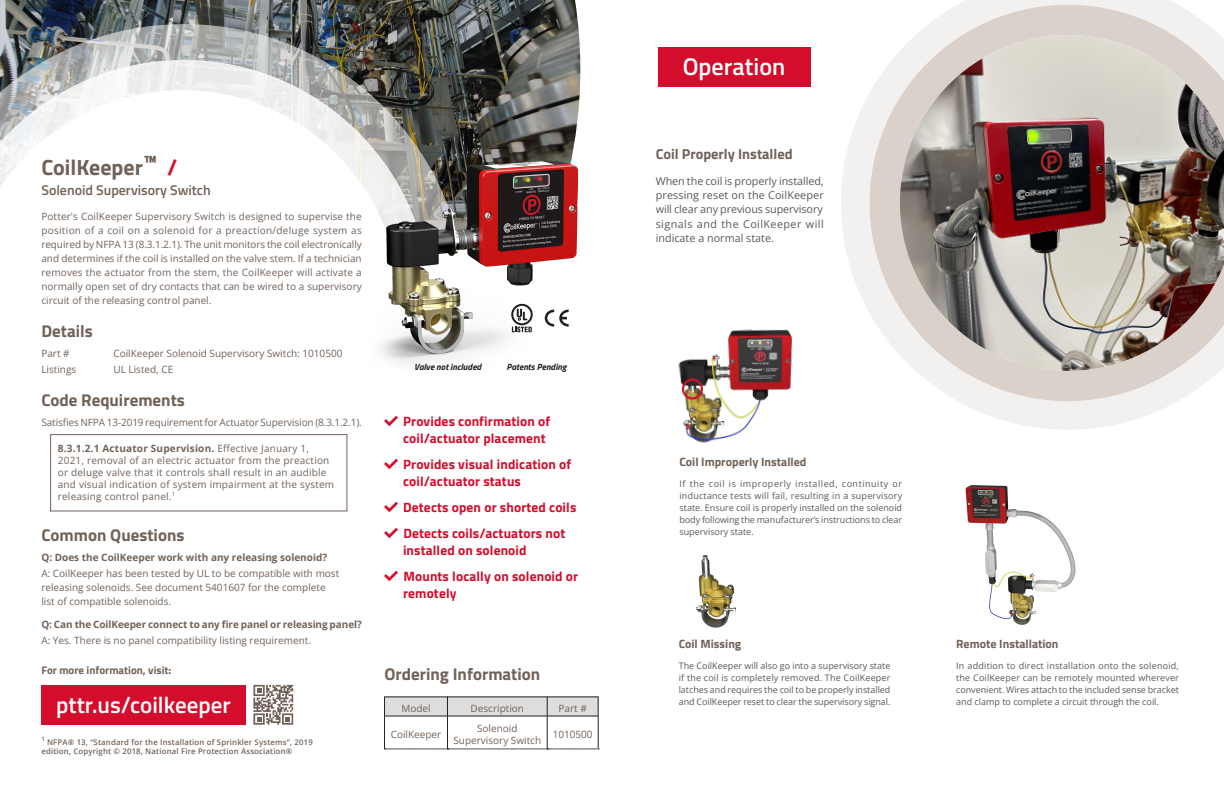
<style>
.page{position:relative;width:1224px;height:792px;background:#fff}
.page>*{position:absolute;margin:0;border:0;box-sizing:border-box;transform-origin:0 0}
.t1{font:600 24.2px "Titillium";color:#fff}
.t2{font:600 23px "Titillium";color:#fff}
.t3{font:700 22px "Titillium";color:#716259}
.BodyCopy_Dark{font:700 17px "Titillium";color:#716259}
.BodyCopy_Dark-2{font:700 14.4px "Titillium";color:#716259}
.t4{font:600 14px "Titillium";color:#716259}
.t5{font:700 13.5px/17px "Titillium";letter-spacing:.01em;color:#d30d2b}
.BodyCopy_Dark-3{font:700 12px "Titillium";color:#716259}
.t6{font:700 11px "Titillium";color:#716259}
.BodyCopy_Dark-4{font:10.8px/14.4px "Open Sans";letter-spacing:.04em;color:#5a5757;text-align:justify}
.BodyCopy_Dark-5{font:10px/14px "Open Sans";color:#716259;text-align:justify}
.BodyCopy_Dark-6{font:10px/12.1px "Open Sans";letter-spacing:.02em;color:#716259}
.BodyCopy_Dark-7{font:700 10px "Open Sans";letter-spacing:-.01em;color:#716259}
.BodyCopy_Dark-8{font:9px/12px "Open Sans";letter-spacing:-.005em;color:#5a5757;text-align:justify}
.t7{font:italic 700 9px "Titillium";color:#231f20}
.t8{font:600 7.8px/9px "Open Sans";letter-spacing:.02em;color:#716259}
.s1{color:#d30d2b}
.s2{font-weight:700}
</style>
<div class="page">
<img style="left:0;top:0;width:580px;height:161px">
<img style="left:0;top:24px;width:467px;height:137px">
<img style="left:0;top:60px;width:431px;height:101px">
<svg style="left:0;top:90px;width:401px;height:422px"></svg>
<svg style="left:841px;top:0;width:383px;height:430px"></svg>
<div style="left:50px;top:434px;width:297px;height:77px;border:1px solid #716259"></div>
<div style="left:41px;top:685px;width:204px;height:40px;background:#d30d2b"></div>
<div style="left:658px;top:47px;width:153px;height:39px;background:#d30d2b"></div>
<img style="left:363px;top:161px;width:215px;height:208px">
<svg style="left:385px;top:749px;width:214px;height:1px"></svg>
<svg style="left:384px;top:697px;width:215px;height:19px;background:#d5d5d4"></svg>
<hr style="left:384px;top:716px;width:63px;height:1px;background:#231f20">
<hr style="left:384px;top:716px;width:1px;height:33px;background:#231f20">
<hr style="left:447px;top:716px;width:100px;height:1px;background:#231f20">
<hr style="left:447px;top:716px;width:1px;height:33px;background:#231f20">
<hr style="left:547px;top:716px;width:51px;height:1px;background:#231f20">
<hr style="left:547px;top:716px;width:1px;height:33px;background:#231f20">
<hr style="left:598px;top:716px;width:1px;height:33px;background:#231f20">
<hr style="left:384px;top:697px;width:214px;height:1px;background:#231f20">
<svg style="left:253px;top:685px;width:40px;height:40px"></svg>
<img style="left:678px;top:329px;width:115px;height:114px">
<img style="left:696px;top:555px;width:41px;height:73px">
<img style="left:965px;top:485px;width:111px;height:140px">
<svg style="left:384px;top:416px;width:14px;height:11px"></svg>
<svg style="left:384px;top:459px;width:14px;height:11px"></svg>
<svg style="left:384px;top:502px;width:14px;height:10px"></svg>
<p class="t3" style="left:41px;top:150px;width:138px">CoilKeeper™ <span class="s1">/</span></p>
<p class="t4" style="left:41px;top:180px;width:171px">Solenoid Supervisory Switch</p>
<p class="BodyCopy_Dark-5" style="left:41px;top:209px;width:322px">Potter's CoilKeeper Supervisory Switch is designed to supervise the position of a coil on a solenoid for a preaction/deluge system as required by NFPA 13 (8.3.1.2.1). The unit monitors the coil electronically and determines if the coil is installed on the valve stem. If a technician removes the actuator from the stem, the CoilKeeper will activate a normally open set of dry contacts that can be wired to a supervisory circuit of the releasing control panel.</p>
<p class="BodyCopy_Dark" style="left:41px;top:318px;width:53px">Details</p>
<p class="BodyCopy_Dark-5" style="left:41px;top:346px;width:30px">Part #</p>
<p class="BodyCopy_Dark-5" style="left:113px;top:346px;width:231px">CoilKeeper Solenoid Supervisory Switch: 1010500</p>
<p class="BodyCopy_Dark-5" style="left:41px;top:362px;width:36px">Listings</p>
<p class="BodyCopy_Dark-5" style="left:113px;top:362px;width:61px">UL Listed, CE</p>
<p class="BodyCopy_Dark" style="left:41px;top:387px;width:145px">Code Requirements</p>
<p class="BodyCopy_Dark-5" style="left:41px;top:415px;width:322px">Satisfies NFPA 13-2019 requirement for Actuator Supervision (8.3.1.2.1).</p>
<p class="BodyCopy_Dark-6" style="left:58px;top:442px;width:278px"><span class="s2">8.3.1.2.1 Actuator Supervision.</span> Effective January 1, 2021, removal of an electric actuator from the preaction or deluge valve that it controls shall result in an audible and visual indication of system impairment at the system releasing control panel.<sup>1</sup></p>
<p class="BodyCopy_Dark" style="left:41px;top:522px;width:145px">Common Questions</p>
<p class="BodyCopy_Dark-7" style="left:41px;top:550px;width:287px">Q: Does the CoilKeeper work with any releasing solenoid?</p>
<p class="BodyCopy_Dark-5" style="left:41px;top:566px;width:299px;text-align:left">A: CoilKeeper has been tested by UL to be compatible with most releasing solenoids. See document 5401607 for the complete list of compatible solenoids.</p>
<p class="BodyCopy_Dark-7" style="left:41px;top:617px;width:322px">Q: Can the CoilKeeper connect to any fire panel or releasing panel?</p>
<p class="BodyCopy_Dark-5" style="left:41px;top:633px;width:271px">A: Yes. There is no panel compatibility listing requirement.</p>
<p class="t6" style="left:41px;top:662px;width:132px">For more information, visit:</p>
<p class="t2" style="left:56px;top:687px;width:176px">pttr.us/coilkeeper</p>
<p class="t8" style="left:41px;top:737px;width:273px"><sup>1</sup> NFPA® 13, “Standard for the Installation of Sprinkler Systems”, 2019 edition, Copyright © 2018, National Fire Protection Association®</p>
<p class="t7" style="left:414px;top:360px;width:69px">Valve not included</p>
<p class="t7" style="left:506px;top:360px;width:62px">Patents Pending</p>
<p class="t5" style="left:403px;top:413px;width:149px">Provides confirmation of coil/actuator placement</p>
<p class="t5" style="left:403px;top:456px;width:170px">Provides visual indication of coil/actuator status</p>
<p class="t5" style="left:403px;top:499px;width:175px">Detects open or shorted coils</p>
<p class="t5" style="left:403px;top:525px;width:164px">Detects coils/actuators not installed on solenoid</p>
<p class="t5" style="left:403px;top:568px;width:177px">Mounts locally on solenoid or remotely</p>
<p class="BodyCopy_Dark" style="left:384px;top:661px;width:157px">Ordering Information</p>
<p class="BodyCopy_Dark-5" style="left:401px;top:701px;width:31px">Model</p>
<p class="BodyCopy_Dark-5" style="left:471px;top:701px;width:55px">Description</p>
<p class="BodyCopy_Dark-5" style="left:559px;top:701px;width:30px">Part #</p>
<p class="BodyCopy_Dark-5" style="left:391px;top:727px;width:52px">CoilKeeper</p>
<p class="BodyCopy_Dark-5" style="left:477px;top:721px;width:42px">Solenoid</p>
<p class="BodyCopy_Dark-5" style="left:454px;top:733px;width:89px">Supervisory Switch</p>
<p class="BodyCopy_Dark-5" style="left:553px;top:727px;width:42px">1010500</p>
<p class="t1" style="left:683px;top:48px;width:104px">Operation</p>
<p class="BodyCopy_Dark-2" style="left:656px;top:143px;width:138px">Coil Properly Installed</p>
<p class="BodyCopy_Dark-4" style="left:656px;top:173px;width:170px">When the coil is properly installed, pressing reset on the CoilKeeper will clear any previous supervisory signals and the CoilKeeper will indicate a normal state.</p>
<p class="BodyCopy_Dark-3" style="left:680px;top:452px;width:129px">Coil Improperly Installed</p>
<p class="BodyCopy_Dark-8" style="left:680px;top:477px;width:224px">If the coil is improperly installed, continuity or inductance tests will fail, resulting in a supervisory state. Ensure coil is properly installed on the solenoid body following the manufacturer’s instructions to clear supervisory state.</p>
<p class="BodyCopy_Dark-3" style="left:679px;top:635px;width:64px">Coil Missing</p>
<p class="BodyCopy_Dark-8" style="left:679px;top:660px;width:213px">The CoilKeeper will also go into a supervisory state if the coil is completely removed. The CoilKeeper latches and requires the coil to be properly installed and CoilKeeper reset to clear the supervisory signal.</p>
<p class="BodyCopy_Dark-3" style="left:956px;top:634px;width:104px">Remote Installation</p>
<p class="BodyCopy_Dark-8" style="left:956px;top:659px;width:224px">In addition to direct installation onto the solenoid, the CoilKeeper can be remotely mounted wherever convenient. Wires attach to the included sense bracket and clamp to complete a circuit through the coil.</p>
</div>
